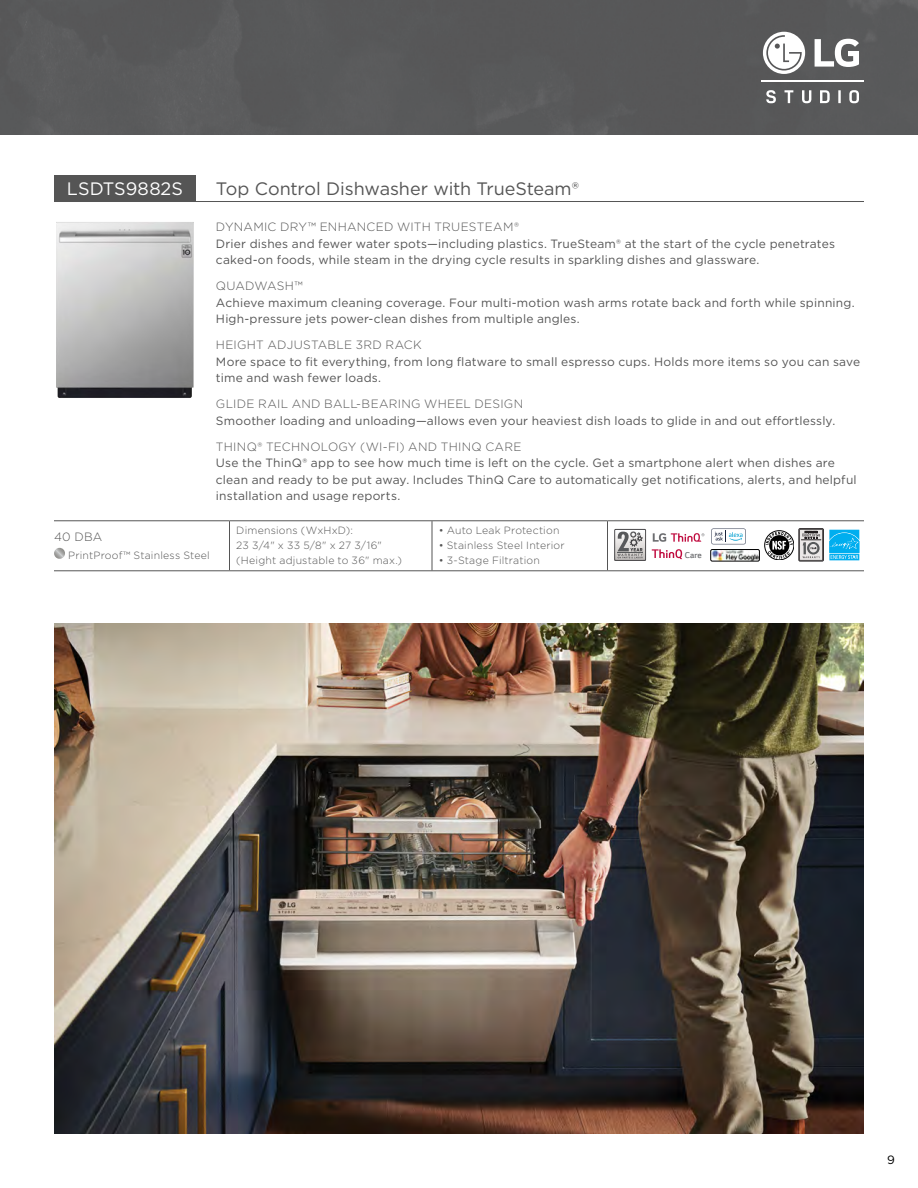
<style>
.page{position:relative;width:918px;height:1188px;background:#fff}
.page>*{position:absolute;margin:0;border:0;box-sizing:border-box;transform-origin:0 0}
.t1{font:18px "Gotham";letter-spacing:-.005em;color:#555}
.t2{font:18px "Gotham";letter-spacing:.005em;color:#fff}
.t3{font:12px/16.5px "Gotham";letter-spacing:.015em;color:#555}
.t4{font:300 12px "Gotham";letter-spacing:.02em;color:#555}
.t5{font:12px "Gotham";color:#000}
.t6{font:300 10.5px/15px "Gotham";letter-spacing:.02em;color:#555}
.t7{font:300 9.6px "LG Smart";color:#6d6e71}
</style>
<div class="page">
<div style="left:0;top:0;width:918px;height:135px;background:#58595a"></div>
<svg style="left:766px;top:90px;width:10px;height:13px"></svg>
<svg style="left:785px;top:90px;width:8px;height:13px"></svg>
<svg style="left:802px;top:90px;width:9px;height:13px"></svg>
<svg style="left:820px;top:90px;width:10px;height:13px"></svg>
<svg style="left:838px;top:90px;width:3px;height:13px"></svg>
<svg style="left:849px;top:90px;width:10px;height:13px"></svg>
<hr style="left:761px;top:80px;width:103px;height:2px;background:#fff">
<svg style="left:815px;top:39px;width:44px;height:28px"></svg>
<svg style="left:763px;top:32px;width:42px;height:42px"></svg>
<div style="left:54px;top:176px;width:142px;height:26px;background:#555"></div>
<hr style="left:196px;top:201px;width:668px;height:1px;background:#555">
<img style="left:56px;top:222px;width:138px;height:176px">
<hr style="left:54px;top:520px;width:176px;height:1px;background:#555">
<hr style="left:230px;top:520px;width:202px;height:1px;background:#555">
<hr style="left:229px;top:521px;width:1px;height:49px;background:#555">
<hr style="left:432px;top:520px;width:176px;height:1px;background:#555">
<hr style="left:432px;top:521px;width:1px;height:49px;background:#555">
<hr style="left:608px;top:520px;width:256px;height:1px;background:#555">
<hr style="left:607px;top:521px;width:1px;height:49px;background:#555">
<hr style="left:54px;top:570px;width:176px;height:1px;background:#555">
<hr style="left:230px;top:570px;width:202px;height:1px;background:#555">
<hr style="left:432px;top:570px;width:176px;height:1px;background:#555">
<hr style="left:608px;top:570px;width:256px;height:1px;background:#555">
<svg style="left:54px;top:548px;width:11px;height:11px"></svg>
<svg style="left:614px;top:529px;width:32px;height:32px"></svg>
<svg style="left:829px;top:529px;width:31px;height:32px"></svg>
<svg style="left:829px;top:530px;width:30px;height:30px"></svg>
<svg style="left:799px;top:529px;width:24px;height:32px"></svg>
<img style="left:713px;top:552px;width:44px;height:7px">
<div style="left:711px;top:550px;width:48px;height:11px;border:1px solid #000;border-radius:2px"></div>
<svg style="left:711px;top:529px;width:35px;height:15px"></svg>
<div style="left:765px;top:531px;width:29px;height:29px;border:1px solid #000;border-radius:50%"></div>
<svg style="left:766px;top:532px;width:27px;height:27px"></svg>
<svg style="left:652px;top:549px;width:30px;height:10px"></svg>
<div style="left:651px;top:532px;width:54px;height:11px;background:#dcdcdd"></div>
<svg style="left:653px;top:533px;width:51px;height:9px"></svg>
<img style="left:54px;top:623px;width:810px;height:511px">
<h1 class="t2" style="left:67px;top:177px;width:118px">LSDTS9882S</h1>
<h1 class="t1" style="left:216px;top:177px;width:365px">Top Control Dishwasher with TrueSteam®</h1>
<p class="t4" style="left:216px;top:220px;width:305px">DYNAMIC DRY™ ENHANCED WITH TRUESTEAM®</p>
<p class="t3" style="left:216px;top:235px;width:621px">Drier dishes and fewer water spots—including plastics. TrueSteam® at the start of the cycle penetrates caked-on foods, while steam in the drying cycle results in sparkling dishes and glassware.</p>
<p class="t4" style="left:216px;top:278px;width:88px">QUADWASH™</p>
<p class="t3" style="left:216px;top:294px;width:640px">Achieve maximum cleaning coverage. Four multi-motion wash arms rotate back and forth while spinning.<br>High-pressure jets power-clean dishes from multiple angles.</p>
<p class="t4" style="left:216px;top:337px;width:207px">HEIGHT ADJUSTABLE 3RD RACK</p>
<p class="t3" style="left:216px;top:353px;width:646px">More space to fit everything, from long flatware to small espresso cups. Holds more items so you can save time and wash fewer loads.</p>
<p class="t4" style="left:216px;top:396px;width:309px">GLIDE RAIL AND BALL-BEARING WHEEL DESIGN</p>
<p class="t3" style="left:216px;top:412px;width:621px">Smoother loading and unloading—allows even your heaviest dish loads to glide in and out effortlessly.</p>
<p class="t4" style="left:216px;top:439px;width:307px">THINQ® TECHNOLOGY (WI-FI) AND THINQ CARE</p>
<p class="t3" style="left:216px;top:454px;width:642px">Use the ThinQ® app to see how much time is left on the cycle. Get a smartphone alert when dishes are clean and ready to be put away. Includes ThinQ Care to automatically get notifications, alerts, and helpful installation and usage reports.</p>
<p class="t4" style="left:54px;top:529px;width:50px">40 DBA</p>
<p class="t6" style="left:68px;top:547px;width:143px">PrintProof™ Stainless Steel</p>
<p class="t6" style="left:236px;top:523px;width:167px">Dimensions (WxHxD):<br>23 3/4" x 33 5/8" x 27 3/16" (Height adjustable to 36" max.)</p>
<p class="t6" style="left:439px;top:523px;width:122px">• Auto Leak Protection</p>
<p class="t6" style="left:439px;top:538px;width:128px">• Stainless Steel Interior</p>
<p class="t6" style="left:439px;top:553px;width:103px">• 3-Stage Filtration</p>
<p class="t7" style="left:685px;top:550px;width:18px">Care</p>
<p class="t5" style="left:887px;top:1152px;width:9px">9</p>
</div>
